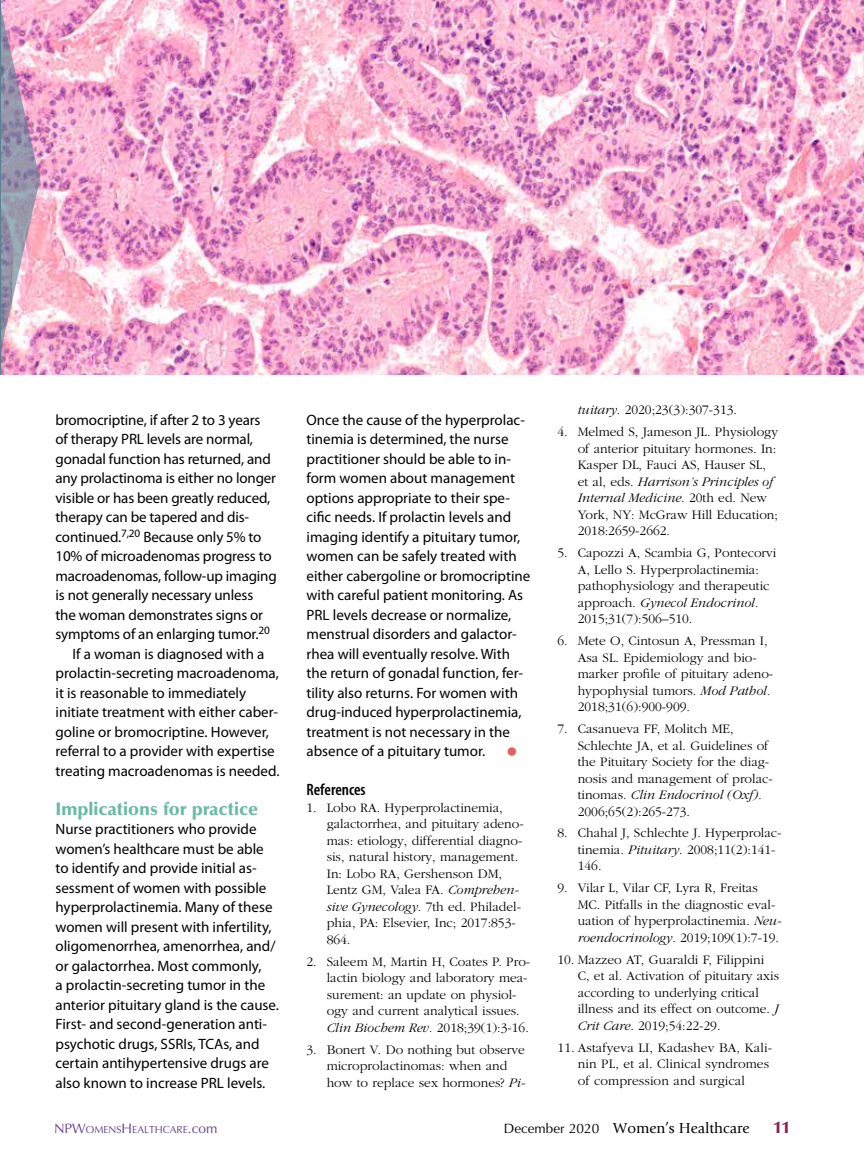
<style>
.page{position:relative;width:864px;height:1175px;background:#fff}
.page>*{position:absolute;margin:0;border:0;box-sizing:border-box;transform-origin:0 0}
.t1{font:900 18px "Optima";color:#69bb9f}
.t2{font:900 16.65px "Optima";color:#8a1e4f}
.t3{font:600 condensed 16.5px "Myriad Pro";color:#000}
.t4{font:15.15px "Giovanni";color:#000}
.t5{font:15px/19.5px "Myriad Pro";color:#000}
.t6{font:300 13.5px/16.5px "Garamond";color:#000}
.t7{font:10.2px "Optima";color:#623d91}
.s1{font-style:italic}
.s2{font-size:13.65px}
.s3{font-family:"Optima";font-size:13.5px}
.s4{font-family:"Optima";font-size:13.65px}
</style>
<div class="page">
<img style="left:1px;top:0;width:863px;height:374px">
<svg style="left:1px;top:5px;width:39px;height:349px;background:#c1a4bc"></svg>
<hr style="left:0;top:0;width:1px;height:374px;background:#588192">
<p class="t5" style="left:56px;top:410px;width:207px">bromocriptine, if after 2 to 3 years</p>
<p class="t5" style="left:56px;top:430px;width:199px">of therapy PRL levels are normal,</p>
<p class="t5" style="left:56px;top:449px;width:217px">gonadal function has returned, and</p>
<p class="t5" style="left:56px;top:469px;width:222px">any prolactinoma is either no longer</p>
<p class="t5" style="left:56px;top:488px;width:216px">visible or has been greatly reduced,</p>
<p class="t5" style="left:56px;top:508px;width:195px">therapy can be tapered and dis-</p>
<p class="t5" style="left:56px;top:527px;width:208px">continued.<sup>7,20</sup> Because only 5% to</p>
<p class="t5" style="left:56px;top:547px;width:218px">10% of microadenomas progress to</p>
<p class="t5" style="left:56px;top:566px;width:223px">macroadenomas, follow-up imaging</p>
<p class="t5" style="left:56px;top:586px;width:199px">is not generally necessary unless</p>
<p class="t5" style="left:56px;top:605px;width:209px">the woman demonstrates signs or</p>
<p class="t5" style="left:56px;top:625px;width:216px">symptoms of an enlarging tumor.<sup>20</sup></p>
<p class="t5" style="left:72px;top:644px;width:194px">If a woman is diagnosed with a</p>
<p class="t5" style="left:56px;top:664px;width:225px">prolactin-secreting macroadenoma,</p>
<p class="t5" style="left:56px;top:683px;width:192px">it is reasonable to immediately</p>
<p class="t5" style="left:56px;top:703px;width:224px">initiate treatment with either caber-</p>
<p class="t5" style="left:56px;top:722px;width:215px">goline or bromocriptine. However,</p>
<p class="t5" style="left:56px;top:742px;width:221px">referral to a provider with expertise</p>
<p class="t5" style="left:56px;top:761px;width:225px">treating macroadenomas is needed.</p>
<h1 class="t1" style="left:56px;top:798px;width:204px">Implications for practice</h1>
<p class="t5" style="left:56px;top:820px;width:225px">Nurse practitioners who provide women’s healthcare must be able to identify and provide initial as&shy;sessment of women with possible hyperprolactinemia. Many of these women will present with infertility, oligomenorrhea, amenorrhea, and/ or galactorrhea. Most commonly,<br>a prolactin-secreting tumor in the anterior pituitary gland is the cause.<br>First- and second-generation anti&shy;psychotic drugs, SSRIs, TCAs, and certain antihypertensive drugs are also known to increase PRL levels.</p>
<p class="t5" style="left:306px;top:410px;width:226px">Once the cause of the hyperprolac&shy;tinemia is determined, the nurse practitioner should be able to in&shy;form women about management options appropriate to their spe&shy;cific needs. If prolactin levels and imaging identify a pituitary tumor, women can be safely treated with either cabergoline or bromocriptine with careful patient monitoring. As PRL levels decrease or normalize, menstrual disorders and galactor&shy;rhea will eventually resolve. With the return of gonadal function, fer&shy;tility also returns. For women with drug-induced hyperprolactinemia, treatment is not necessary in the absence of a pituitary tumor.</p>
<p class="t3" style="left:306px;top:781px;width:61px">References</p>
<p class="t6" style="left:327px;top:799px;width:199px;text-indent:-20px">1. Lobo RA. Hyperprolactinemia, galactorrhea, and pituitary adeno&shy;mas: etiology, differential diagno&shy;sis, natural history, management.<br>In: Lobo RA, Gershenson DM,<br>Lentz GM, Valea FA. <span class="s1">Comprehen&shy;sive Gynecology</span>. 7th ed. Philadel&shy;phia, PA: Elsevier, Inc; 2017:853-<br>864.</p>
<p class="t6" style="left:327px;top:953px;width:205px;text-indent:-20px">2. Saleem M, Martin H, Coates P. Pro&shy;lactin biology and laboratory mea&shy;surement: an update on physiol&shy;ogy and current analytical issues.<br><span class="s1">Clin Biochem Rev.</span> 2018;39(1):3-16.</p>
<p class="t6" style="left:327px;top:1041px;width:200px;text-indent:-20px">3. Bonert V. Do nothing but observe microprolactinomas: when and how to replace sex hormones? <span class="s1">Pi-</span></p>
<p class="t6" style="left:578px;top:402px;width:161px"><span class="s1">tuitary</span>. 2020;23(3):307-313.</p>
<p class="t6" style="left:578px;top:424px;width:202px;text-indent:-20px">4. Melmed S, Jameson JL. Physiology of anterior pituitary hormones. In:<br>Kasper DL, Fauci AS, Hauser SL, et al, eds. <span class="s1">Harrison’s Principles of<br>Internal Medicine</span>. 20th ed. New<br>York, NY: McGraw Hill Education;<br>2018:2659-2662.</p>
<p class="t6" style="left:578px;top:545px;width:200px;text-indent:-20px">5. Capozzi A, Scambia G, Pontecorvi<br>A, Lello S. Hyperprolactinemia: pathophysiology and therapeutic approach. <span class="s1">Gynecol Endocrinol.<br></span>2015;31(7):506–510.</p>
<p class="t6" style="left:578px;top:633px;width:197px;text-indent:-20px">6. Mete O, Cintosun A, Pressman I,<br>Asa SL. Epidemiology and bio&shy;marker profile of pituitary adeno&shy;hypophysial tumors. <span class="s1">Mod Pathol.<br></span>2018;31(6):900-909.</p>
<p class="t6" style="left:578px;top:720px;width:196px;text-indent:-20px">7. Casanueva FF, Molitch ME,<br>Schlechte JA, et al. Guidelines of the Pituitary Society for the diag&shy;nosis and management of prolac&shy;tinomas. <span class="s1">Clin Endocrinol (Oxf).<br></span>2006;65(2):265-273.</p>
<p class="t6" style="left:578px;top:825px;width:205px;text-indent:-20px">8. Chahal J, Schlechte J. Hyperprolac&shy;tinemia. <span class="s1">Pituitary</span>. 2008;11(2):141-<br>146.</p>
<p class="t6" style="left:578px;top:880px;width:205px;text-indent:-20px">9. Vilar L, Vilar CF, Lyra R, Freitas MC. Pitfalls in the diagnostic eval&shy;uation of hyperprolactinemia. <span class="s1">Neu&shy;roendocrinology</span>. 2019;109(1):7-19.</p>
<p class="t6" style="left:578px;top:951px;width:203px;text-indent:-20px">10. Mazzeo AT, Guaraldi F, Filippini C, et al. Activation of pituitary axis according to underlying critical illness and its effect on outcome. <span class="s1">J Crit Care</span>. 2019;54:22-29.</p>
<p class="t6" style="left:578px;top:1039px;width:196px;text-indent:-20px">11. Astafyeva LI, Kadashev BA, Kali&shy;nin PL, et al. Clinical syndromes of compression and surgical</p>
<p class="t7" style="left:54px;top:1123px;width:165px"><span class="s2">NP</span><span class="s2">W</span>OMENS<span class="s2">H</span>EALTHCARE<span class="s2">.com</span></p>
<p class="t4" style="left:504px;top:1119px;width:247px"><span class="s3">December</span> <span class="s4">2020</span> Women’s Healthcare</p>
<p class="t2" style="left:774px;top:1117px;width:18px">11</p>
</div>
